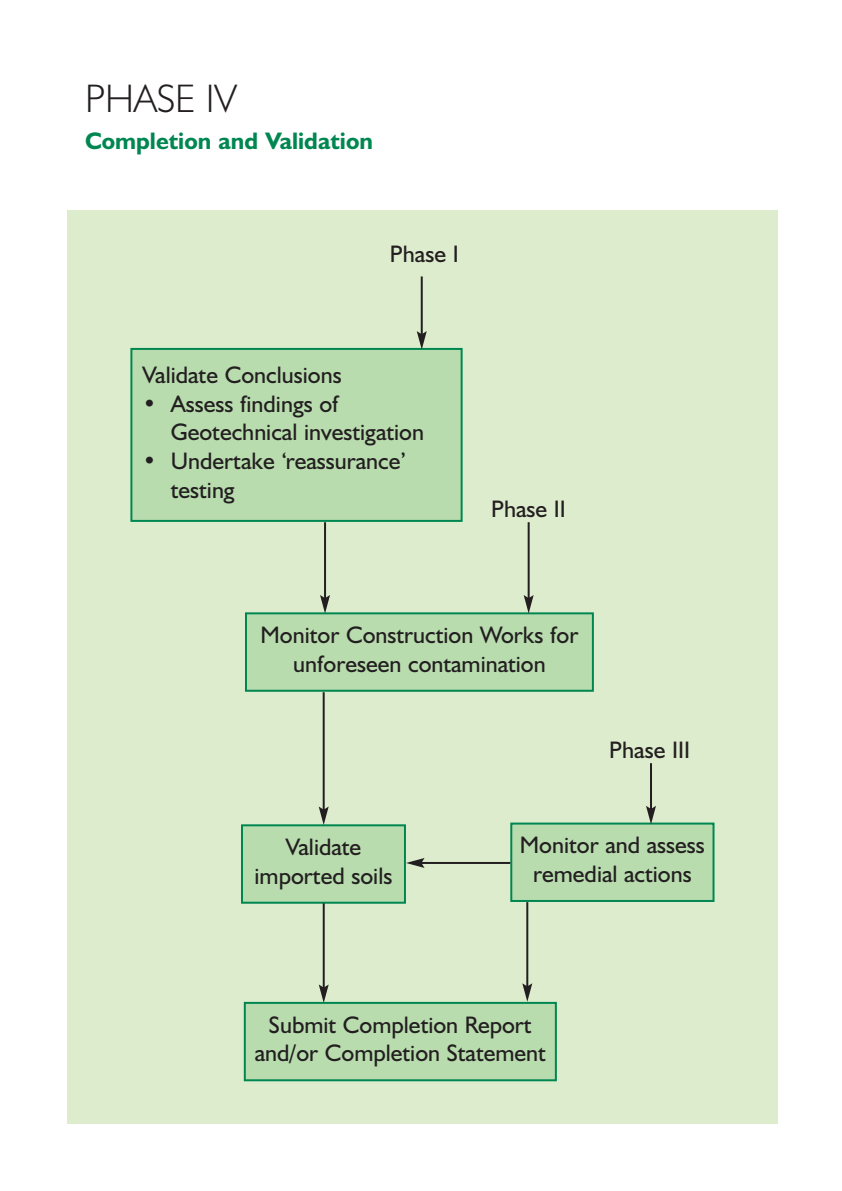
<style>
.page{position:relative;width:842px;height:1191px;background:#fff}
.page>*{position:absolute;margin:0;border:0;box-sizing:border-box;transform-origin:0 0}
.t1{font:300 40px "Humanist 521 BT";color:#231f20}
.t2{font:24px/28.8px "Humanist 521 BT";color:#231f20;text-align:center}
.t3{font:700 24px "Humanist 521 BT";color:#008751}
</style>
<div class="page">
<div style="left:67px;top:210px;width:710px;height:913px;background:#ddeccd"></div>
<hr style="left:323px;top:692px;width:2px;height:118px;background:#231f20">
<div style="left:131px;top:349px;width:331px;height:172px;background:#b8dcae"></div>
<div style="left:130px;top:348px;width:333px;height:174px;border:2px solid #008751"></div>
<div style="left:246px;top:613px;width:347px;height:78px;background:#b8dcae"></div>
<div style="left:245px;top:612px;width:349px;height:80px;border:2px solid #008751"></div>
<hr style="left:421px;top:276px;width:2px;height:58px;background:#231f20">
<svg style="left:417px;top:331px;width:10px;height:18px"></svg>
<hr style="left:324px;top:522px;width:2px;height:76px;background:#231f20">
<svg style="left:320px;top:595px;width:10px;height:18px"></svg>
<hr style="left:528px;top:522px;width:2px;height:76px;background:#231f20">
<svg style="left:524px;top:595px;width:10px;height:18px"></svg>
<div style="left:242px;top:825px;width:163px;height:77px;background:#b8dcae"></div>
<div style="left:241px;top:824px;width:165px;height:79px;border:2px solid #008751"></div>
<div style="left:511px;top:823px;width:202px;height:78px;background:#b8dcae"></div>
<div style="left:510px;top:822px;width:204px;height:80px;border:2px solid #008751"></div>
<div style="left:245px;top:1003px;width:311px;height:77px;background:#b8dcae"></div>
<div style="left:244px;top:1002px;width:313px;height:79px;border:2px solid #008751"></div>
<svg style="left:319px;top:806px;width:10px;height:19px"></svg>
<hr style="left:650px;top:763px;width:2px;height:46px;background:#231f20">
<svg style="left:646px;top:806px;width:10px;height:18px"></svg>
<hr style="left:526px;top:902px;width:2px;height:84px;background:#231f20">
<svg style="left:522px;top:983px;width:10px;height:18px"></svg>
<hr style="left:323px;top:903px;width:2px;height:85px;background:#231f20">
<svg style="left:319px;top:984px;width:10px;height:19px"></svg>
<hr style="left:421px;top:862px;width:89px;height:2px;background:#231f20">
<svg style="left:406px;top:858px;width:18px;height:10px"></svg>
<h2 class="t1" style="left:85px;top:85px;width:153px">PHASE IV</h2>
<h4 class="t3" style="left:85px;top:133px;width:289px">Completion and Validation</h4>
<p class="t2" style="left:390px;top:242px;width:70px">Phase I</p>
<p class="t2" style="left:142px;top:363px;width:201px">Validate Conclusions</p>
<p class="t2" style="left:171px;top:392px;width:255px;text-align:left;text-indent:-28px">• Assess findings of<br>Geotechnical investigation</p>
<p class="t2" style="left:171px;top:449px;width:237px;text-align:left;text-indent:-28px">• Undertake ‘reassurance’ testing</p>
<p class="t2" style="left:491px;top:497px;width:76px">Phase II</p>
<p class="t2" style="left:261px;top:623px;width:319px">Monitor Construction Works for unforeseen contamination</p>
<p class="t2" style="left:609px;top:738px;width:82px">Phase III</p>
<p class="t2" style="left:255px;top:835px;width:139px">Validate imported soils</p>
<p class="t2" style="left:520px;top:833px;width:187px">Monitor and assess remedial actions</p>
<p class="t2" style="left:255px;top:1012px;width:293px">Submit Completion Report and/or Completion Statement</p>
</div>
